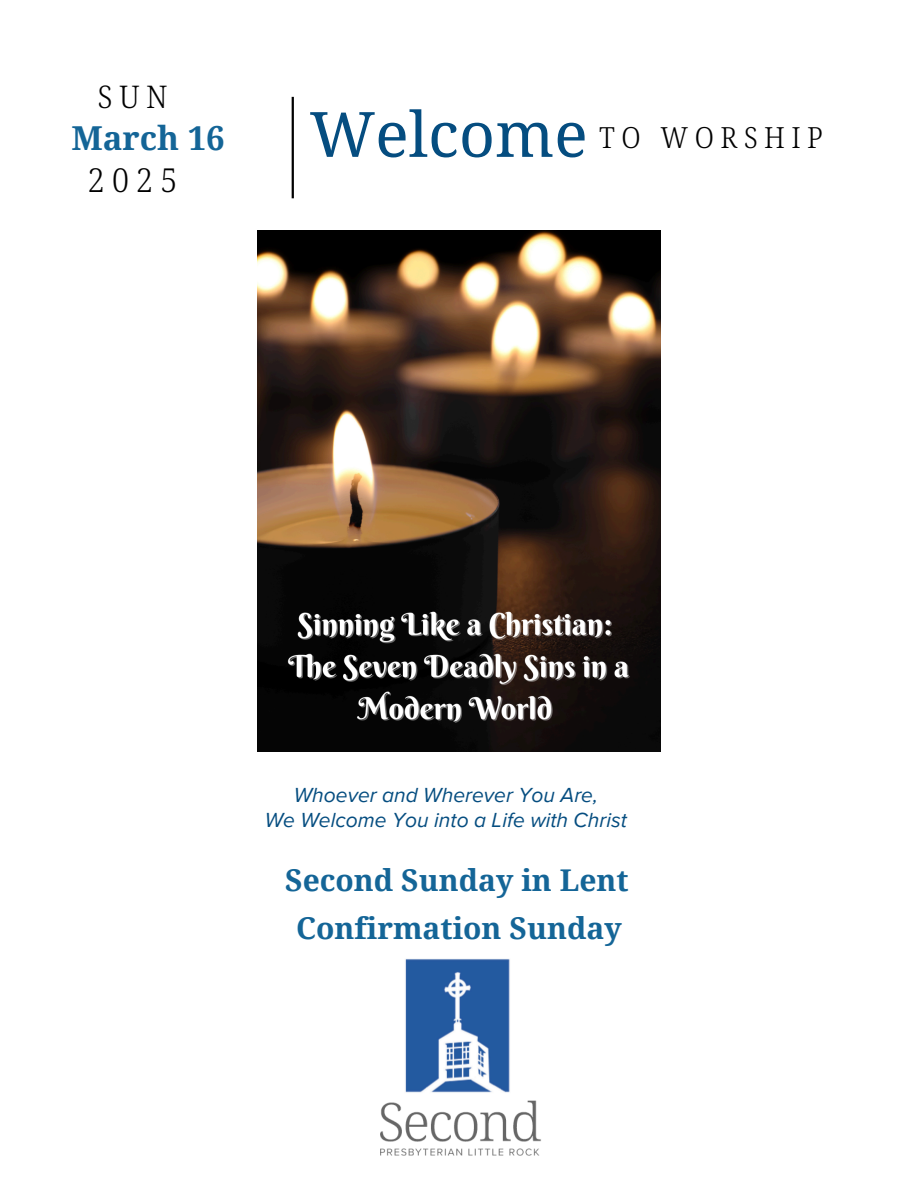
<style>
.page{position:relative;width:918px;height:1188px;background:#fff}
.page>*{position:absolute;margin:0;border:0;box-sizing:border-box;transform-origin:0 0}
.t1{font:62.55px "Noto Serif";color:#054d80}
.t2{font:700 33px "Noto Serif";color:#146597}
.t3{font:300 semi-condensed 33px "Noto Serif Ethiopic";color:#000}
.t4{font:300 semi-condensed 31.2px "Noto Serif Ethiopic";color:#000}
.t5{font:700 30px "Noto Serif";color:#146597}
.t6{font:300 semi-condensed 29.1px "Noto Serif Ethiopic";letter-spacing:.22em;color:#000}
.t7{font:italic 21px "Proxima Nova";color:#054d80}
</style>
<div class="page">
<hr style="left:292px;top:97px;width:2px;height:101px;background:#000">
<img style="left:405px;top:959px;width:105px;height:134px">
<img style="left:380px;top:1100px;width:161px;height:56px">
<img style="left:258px;top:231px;width:403px;height:521px">
<h3 class="t4" style="left:98px;top:75px;width:72px">SUN</h3>
<h2 class="t2" style="left:71px;top:115px;width:155px">March 16</h2>
<p class="t3" style="left:88px;top:156px;width:91px">2025</p>
<h2 class="t1" style="left:310px;top:90px;width:280px">Welcome</h2>
<p class="t6" style="left:599px;top:117px;width:225px">TO WORSHIP</p>
<h4 class="t7" style="left:294px;top:783px;width:306px">Whoever and Wherever You Are,</h4>
<p class="t7" style="left:265px;top:807px;width:364px">We Welcome You into a Life with Christ</p>
<h1 class="t5" style="left:285px;top:859px;width:345px">Second Sunday in Lent</h1>
<p class="t5" style="left:296px;top:907px;width:327px">Confirmation Sunday</p>
</div>
